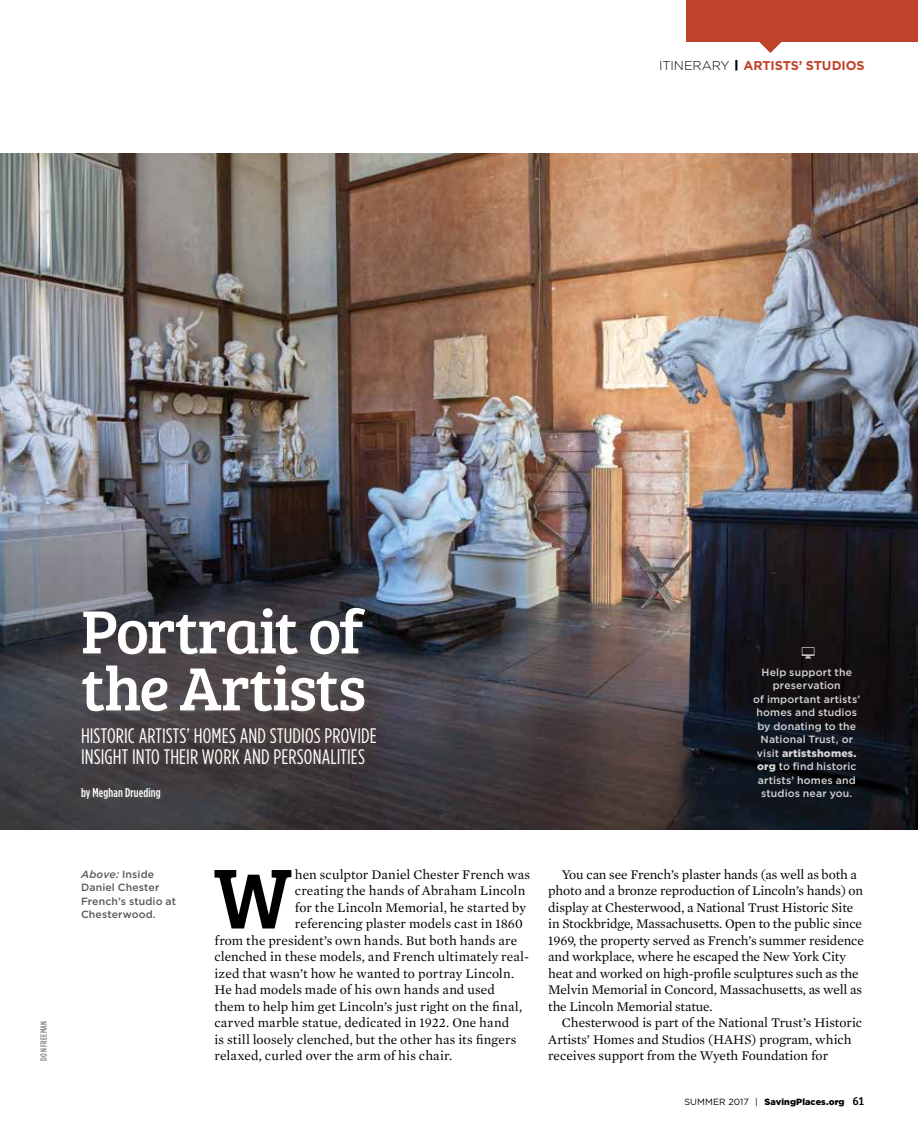
<style>
.page{position:relative;width:918px;height:1134px;background:#fff}
.page>*{position:absolute;margin:0;border:0;box-sizing:border-box;transform-origin:0 0}
.t1{font:87.9px "Bree Serif";color:#000}
.t2{font:63px/57px "Bree Serif";letter-spacing:-.025em;color:#fff}
.t3{font:21px/21px "Gotham Condensed";letter-spacing:.005em;color:#fff}
.t4{font:13.5px/16.5px "Mercury Text G1";letter-spacing:-.005em;color:#000}
.t5{font:700 12.75px "Gotham";letter-spacing:-.01em;color:#bf432a}
.t6{font:500 12.75px "Gotham Condensed";letter-spacing:.015em;color:#fff}
.t7{font:500 10.5px/13.5px "Gotham";letter-spacing:.015em;color:#d1d3d4;text-align:center}
.t8{font:500 10.5px/13.5px "Gotham";letter-spacing:.01em;color:#58595b}
.t9{font:900 9px "Gotham";letter-spacing:.01em;color:#000}
.t10{font:500 9px "Gotham Condensed";letter-spacing:.03em;color:#808285}
.s1{font-weight:300;color:#000}
.s2{font-weight:300;font-size:11.25px;color:#000}
.s3{font-weight:900}
.s4{font-style:italic}
.s5{font-weight:400}
.s6{font-family:"Bree Serif";font-weight:400;font-size:12px}
</style>
<div class="page">
<img style="left:0;top:153px;width:918px;height:676px">
<div style="left:81px;top:607px;width:299px;height:195px;background:#ab9164;opacity:.15"></div>
<div style="left:687px;top:0;width:231px;height:42px;background:#bf432a"></div>
<svg style="left:759px;top:42px;width:23px;height:11px"></svg>
<svg style="left:802px;top:647px;width:12px;height:11px"></svg>
<p class="t5" style="left:659px;top:57px;width:207px"><span class="s1">ITINERARY</span><span class="s2">|</span>ARTISTS’ STUDIOS</p>
<p class="t10" style="left:39px;top:1060px;width:41px;rotate:-90deg">DON FREEMAN</p>
<h2 class="t2" style="left:81px;top:600px;width:287px">Portrait of the Artists</h2>
<h3 class="t3" style="left:81px;top:725px;width:297px">HISTORIC ARTISTS’ HOMES AND STUDIOS PROVIDE<br>INSIGHT INTO THEIR WORK AND PERSONALITIES</h3>
<p class="t6" style="left:81px;top:785px;width:81px">by Meghan Drueding</p>
<p class="t7" style="left:753px;top:665px;width:109px">Help support the preservation<br>of important artists’ homes and studios by donating to the<br>National Trust, or visit <span class="s3">artistshomes. org</span> to find historic artists’ homes and studios near you.</p>
<p class="t8" style="left:81px;top:867px;width:97px"><span class="s4">Above:</span> Inside<br>Daniel Chester<br>French’s studio at<br>Chesterwood<span class="s4">.</span></p>
<h1 class="t1" style="left:214px;top:834px;width:79px">W</h1>
<p class="t4" style="left:295px;top:866px;width:237px">hen sculptor Daniel Chester French was</p>
<p class="t4" style="left:295px;top:882px;width:232px">creating the hands of Abraham Lincoln</p>
<p class="t4" style="left:295px;top:899px;width:233px">for the Lincoln Memorial, he started by</p>
<p class="t4" style="left:295px;top:915px;width:229px">referencing plaster models cast in 1860</p>
<p class="t4" style="left:214px;top:932px;width:304px">from the president’s own hands. But both hands are</p>
<p class="t4" style="left:214px;top:948px;width:316px">clenched in these models, and French ultimately real-</p>
<p class="t4" style="left:214px;top:965px;width:301px">ized that wasn’t how he wanted to portray Lincoln.</p>
<p class="t4" style="left:214px;top:981px;width:282px">He had models made of his own hands and used</p>
<p class="t4" style="left:214px;top:998px;width:309px">them to help him get Lincoln’s just right on the final,</p>
<p class="t4" style="left:214px;top:1014px;width:296px">carved marble statue, dedicated in 1922. One hand</p>
<p class="t4" style="left:214px;top:1031px;width:303px">is still loosely clenched, but the other has its fingers</p>
<p class="t4" style="left:214px;top:1047px;width:239px">relaxed, curled over the arm of his chair.</p>
<p class="t4" style="left:548px;top:866px;width:317px;text-indent:14px">You can see French’s plaster hands (as well as both a photo and a bronze reproduction of Lincoln’s hands) on display at Chesterwood, a National Trust Historic Site in Stockbridge, Massachusetts. Open to the public since 1969, the property served as French’s summer residence and workplace, where he escaped the New York City heat and worked on high-profile sculptures such as the Melvin Memorial in Concord, Massachusetts, as well as the Lincoln Memorial statue.</p>
<p class="t4" style="left:548px;top:1014px;width:316px;text-indent:14px">Chesterwood is part of the National Trust’s Historic<br>Artists’ Homes and Studios (HAHS) program, which receives support from the Wyeth Foundation for</p>
<p class="t9" style="left:685px;top:1096px;width:181px"><span class="s5">SUMMER 2017 |</span> SavingPlaces.org <span class="s6">61</span></p>
</div>
